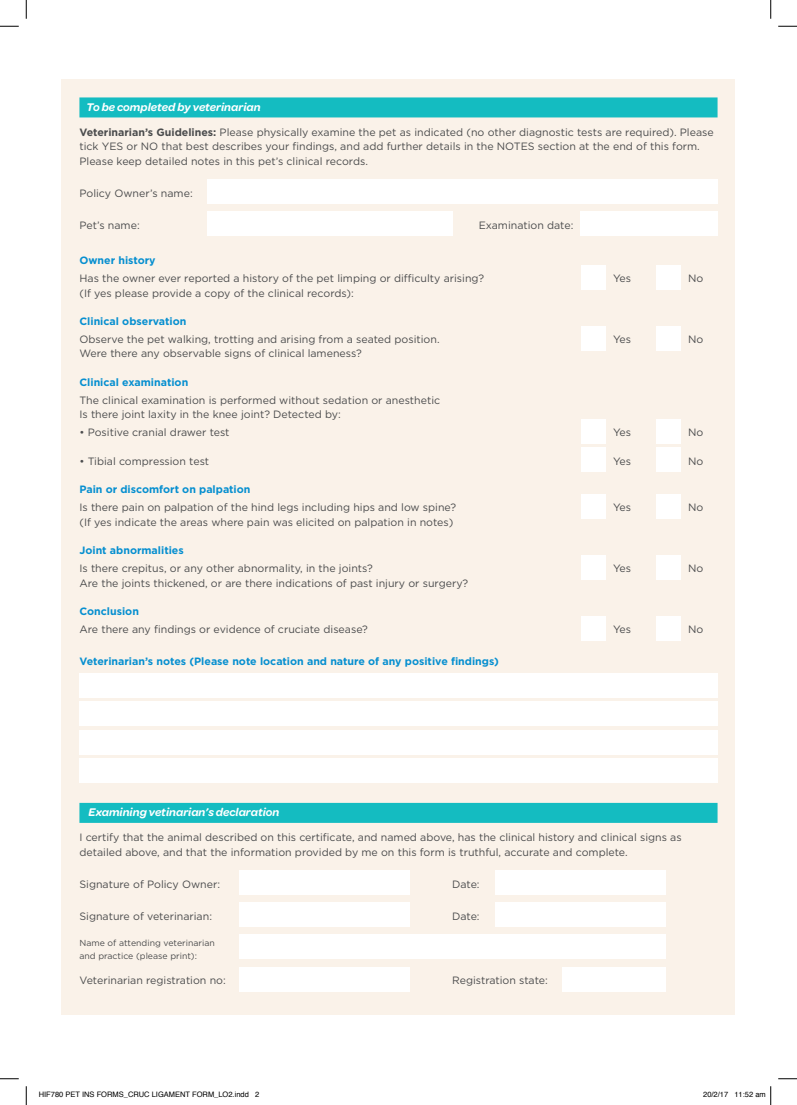
<style>
.page{position:relative;width:797px;height:1105px;background:#fff}
.page>*{position:absolute;margin:0;border:0;box-sizing:border-box;transform-origin:0 0}
.Section_header{font:italic 600 11.88px "Omnes";color:#fff}
.Main_copy{font:10.62px/14.4px "Gotham";color:#4b4c4d}
.Subheading{font:700 10.62px "Gotham";color:#068fd0}
.Main_copy-2{font:8.75px/13.1px "Gotham";color:#4b4c4d}
.t1{font:7.5px "Helvetica";color:#000}
.s1{font-weight:700}
</style>
<div class="page">
<div style="left:62px;top:79px;width:673px;height:936px;background:#faf2e9"></div>
<div style="left:79px;top:97px;width:638px;height:20px;background:#14bcc1"></div>
<div style="left:79px;top:803px;width:638px;height:20px;background:#14bcc1"></div>
<div style="left:207px;top:179px;width:510px;height:25px;background:#fff"></div>
<div style="left:207px;top:211px;width:246px;height:25px;background:#fff"></div>
<div style="left:580px;top:211px;width:137px;height:25px;background:#fff"></div>
<div style="left:581px;top:265px;width:24px;height:25px;background:#fff"></div>
<div style="left:656px;top:265px;width:24px;height:25px;background:#fff"></div>
<div style="left:581px;top:326px;width:24px;height:25px;background:#fff"></div>
<div style="left:656px;top:326px;width:24px;height:25px;background:#fff"></div>
<div style="left:581px;top:419px;width:24px;height:25px;background:#fff"></div>
<div style="left:656px;top:419px;width:24px;height:25px;background:#fff"></div>
<div style="left:581px;top:447px;width:24px;height:25px;background:#fff"></div>
<div style="left:656px;top:447px;width:24px;height:25px;background:#fff"></div>
<div style="left:581px;top:494px;width:24px;height:25px;background:#fff"></div>
<div style="left:656px;top:494px;width:24px;height:25px;background:#fff"></div>
<div style="left:581px;top:555px;width:24px;height:25px;background:#fff"></div>
<div style="left:656px;top:555px;width:24px;height:25px;background:#fff"></div>
<div style="left:581px;top:616px;width:24px;height:24px;background:#fff"></div>
<div style="left:656px;top:616px;width:24px;height:24px;background:#fff"></div>
<div style="left:79px;top:673px;width:638px;height:25px;background:#fff"></div>
<div style="left:79px;top:701px;width:638px;height:25px;background:#fff"></div>
<div style="left:79px;top:730px;width:638px;height:25px;background:#fff"></div>
<div style="left:79px;top:758px;width:638px;height:25px;background:#fff"></div>
<div style="left:239px;top:870px;width:170px;height:25px;background:#fff"></div>
<div style="left:496px;top:870px;width:170px;height:25px;background:#fff"></div>
<div style="left:239px;top:902px;width:170px;height:25px;background:#fff"></div>
<div style="left:496px;top:902px;width:170px;height:25px;background:#fff"></div>
<div style="left:239px;top:934px;width:426px;height:25px;background:#fff"></div>
<div style="left:239px;top:967px;width:170px;height:25px;background:#fff"></div>
<div style="left:563px;top:967px;width:103px;height:25px;background:#fff"></div>
<svg style="left:0;top:25px;width:19px;height:2px"></svg>
<svg style="left:778px;top:25px;width:19px;height:2px"></svg>
<svg style="left:0;top:1078px;width:19px;height:1px"></svg>
<svg style="left:778px;top:1078px;width:19px;height:1px"></svg>
<svg style="left:25px;top:0;width:2px;height:19px"></svg>
<svg style="left:25px;top:1086px;width:2px;height:19px"></svg>
<svg style="left:770px;top:0;width:1px;height:19px"></svg>
<svg style="left:770px;top:1086px;width:1px;height:19px"></svg>
<p class="Section_header" style="left:86px;top:98px;width:176px">To be completed by veterinarian</p>
<p class="Main_copy" style="left:79px;top:125px;width:636px"><span class="s1">Veterinarian’s Guidelines:</span> Please physically examine the pet as indicated (no other diagnostic tests are required). Please tick YES or NO that best describes your findings, and add further details in the NOTES section at the end of this form.<br>Please keep detailed notes in this pet’s clinical records.</p>
<p class="Main_copy" style="left:79px;top:185px;width:115px">Policy Owner’s name:</p>
<p class="Main_copy" style="left:79px;top:218px;width:62px">Pet’s name:</p>
<p class="Main_copy" style="left:478px;top:218px;width:96px">Examination date:</p>
<p class="Subheading" style="left:79px;top:254px;width:78px">Owner history</p>
<p class="Main_copy" style="left:79px;top:271px;width:406px">Has the owner ever reported a history of the pet limping or difficulty arising?</p>
<p class="Main_copy" style="left:613px;top:271px;width:20px">Yes</p>
<p class="Main_copy" style="left:688px;top:271px;width:17px">No</p>
<p class="Main_copy" style="left:79px;top:285px;width:276px">(If yes please provide a copy of the clinical records):</p>
<p class="Subheading" style="left:79px;top:314px;width:108px">Clinical observation</p>
<p class="Main_copy" style="left:79px;top:332px;width:361px">Observe the pet walking, trotting and arising from a seated position.</p>
<p class="Main_copy" style="left:613px;top:332px;width:20px">Yes</p>
<p class="Main_copy" style="left:688px;top:332px;width:17px">No</p>
<p class="Main_copy" style="left:79px;top:346px;width:284px">Were there any observable signs of clinical lameness?</p>
<p class="Subheading" style="left:79px;top:375px;width:110px">Clinical examination</p>
<p class="Main_copy" style="left:79px;top:393px;width:362px">The clinical examination is performed without sedation or anesthetic<br>Is there joint laxity in the knee joint? Detected by:</p>
<p class="Main_copy" style="left:79px;top:425px;width:152px">• Positive cranial drawer test</p>
<p class="Main_copy" style="left:613px;top:425px;width:20px">Yes</p>
<p class="Main_copy" style="left:688px;top:425px;width:17px">No</p>
<p class="Main_copy" style="left:79px;top:454px;width:131px">• Tibial compression test</p>
<p class="Main_copy" style="left:613px;top:454px;width:20px">Yes</p>
<p class="Main_copy" style="left:688px;top:454px;width:17px">No</p>
<p class="Subheading" style="left:79px;top:483px;width:173px">Pain or discomfort on palpation</p>
<p class="Main_copy" style="left:79px;top:500px;width:378px">Is there pain on palpation of the hind legs including hips and low spine?</p>
<p class="Main_copy" style="left:613px;top:500px;width:20px">Yes</p>
<p class="Main_copy" style="left:688px;top:500px;width:17px">No</p>
<p class="Main_copy" style="left:79px;top:514px;width:375px">(If yes indicate the areas where pain was elicited on palpation in notes)</p>
<p class="Subheading" style="left:79px;top:543px;width:106px">Joint abnormalities</p>
<p class="Main_copy" style="left:79px;top:561px;width:295px">Is there crepitus, or any other abnormality, in the joints?</p>
<p class="Main_copy" style="left:613px;top:561px;width:20px">Yes</p>
<p class="Main_copy" style="left:688px;top:561px;width:17px">No</p>
<p class="Main_copy" style="left:79px;top:575px;width:390px">Are the joints thickened, or are there indications of past injury or surgery?</p>
<p class="Subheading" style="left:79px;top:604px;width:61px">Conclusion</p>
<p class="Main_copy" style="left:79px;top:622px;width:290px">Are there any findings or evidence of cruciate disease?</p>
<p class="Main_copy" style="left:613px;top:622px;width:20px">Yes</p>
<p class="Main_copy" style="left:688px;top:622px;width:17px">No</p>
<p class="Subheading" style="left:79px;top:654px;width:421px">Veterinarian’s notes (Please note location and nature of any positive findings)</p>
<p class="Section_header" style="left:89px;top:804px;width:192px">Examining vetinarian’s declaration</p>
<p class="Main_copy" style="left:79px;top:830px;width:603px">I certify that the animal described on this certificate, and named above, has the clinical history and clinical signs as detailed above, and that the information provided by me on this form is truthful, accurate and complete.</p>
<p class="Main_copy" style="left:79px;top:876px;width:142px">Signature of Policy Owner:</p>
<p class="Main_copy" style="left:452px;top:876px;width:29px">Date:</p>
<p class="Main_copy" style="left:79px;top:908px;width:134px">Signature of veterinarian:</p>
<p class="Main_copy" style="left:452px;top:908px;width:29px">Date:</p>
<p class="Main_copy-2" style="left:79px;top:936px;width:137px">Name of attending veterinarian and practice (please print):</p>
<p class="Main_copy" style="left:79px;top:973px;width:148px">Veterinarian registration no:</p>
<p class="Main_copy" style="left:452px;top:973px;width:97px">Registration state:</p>
<p class="t1" style="left:39px;top:1089px;width:222px">HIF780 PET INS FORMS_CRUC LIGAMENT FORM_LO2.indd 2</p>
<p class="t1" style="left:703px;top:1089px;width:64px">20/2/17 11:52 am</p>
</div>
